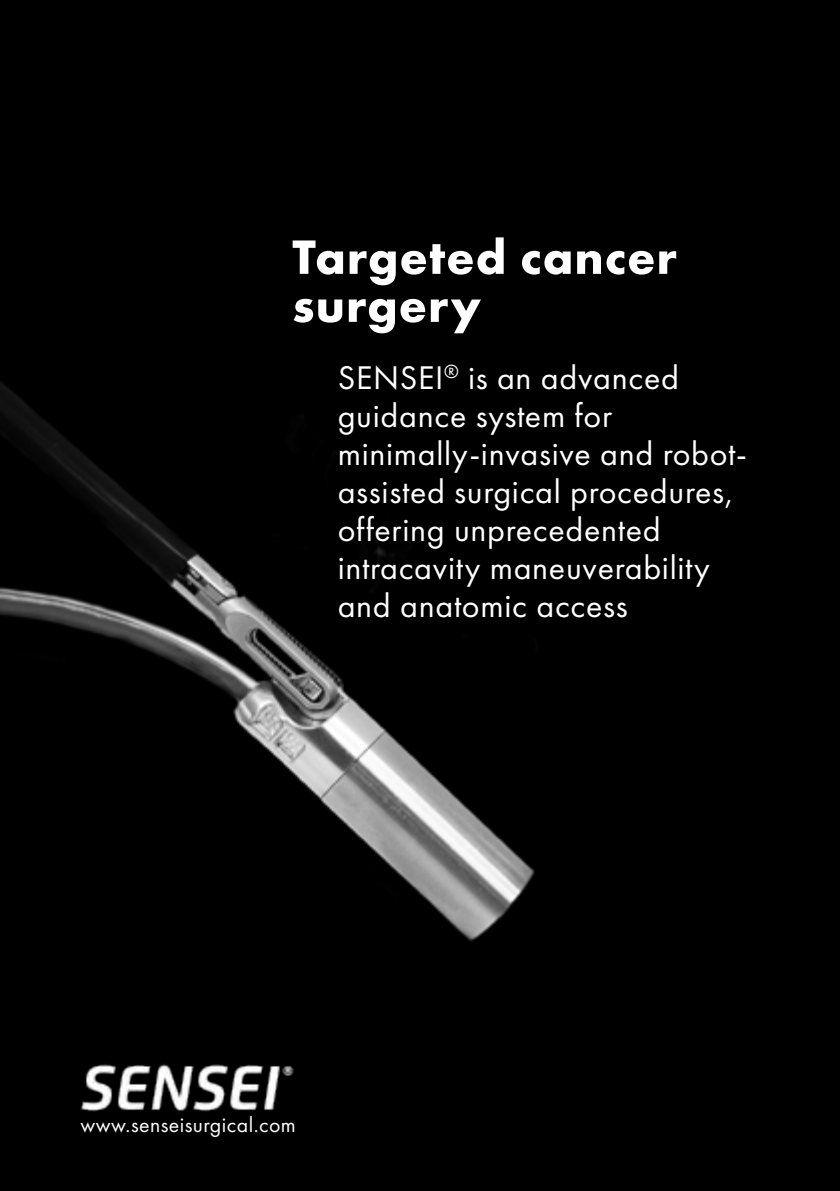
<style>
.page{position:relative;width:840px;height:1191px;background:#fff}
.page>*{position:absolute;margin:0;border:0;box-sizing:border-box;transform-origin:0 0}
.t1{font:700 50px/48px "Futura PT";letter-spacing:.02em;color:#fdfefd}
.t2{font:34px/38px "Futura PT";letter-spacing:.02em;color:#fff}
.t3{font:21.8px "Futura PT";letter-spacing:.02em;color:#fff}
</style>
<div class="page">
<div style="left:0;top:0;width:839px;height:1191px;background:#000"></div>
<img style="left:0;top:381px;width:535px;height:560px">
<img style="left:80px;top:1064px;width:214px;height:48px">
<h1 class="t1" style="left:292px;top:232px;width:386px">Targeted cancer surgery</h1>
<p class="t2" style="left:337px;top:358px;width:411px">SENSEI<sup>®</sup> is an advanced guidance system for minimally-invasive and robot&shy;assisted surgical procedures, offering unprecedented intracavity maneuverability and anatomic access</p>
<p class="t3" style="left:81px;top:1111px;width:217px">www.senseisurgical.com</p>
</div>
